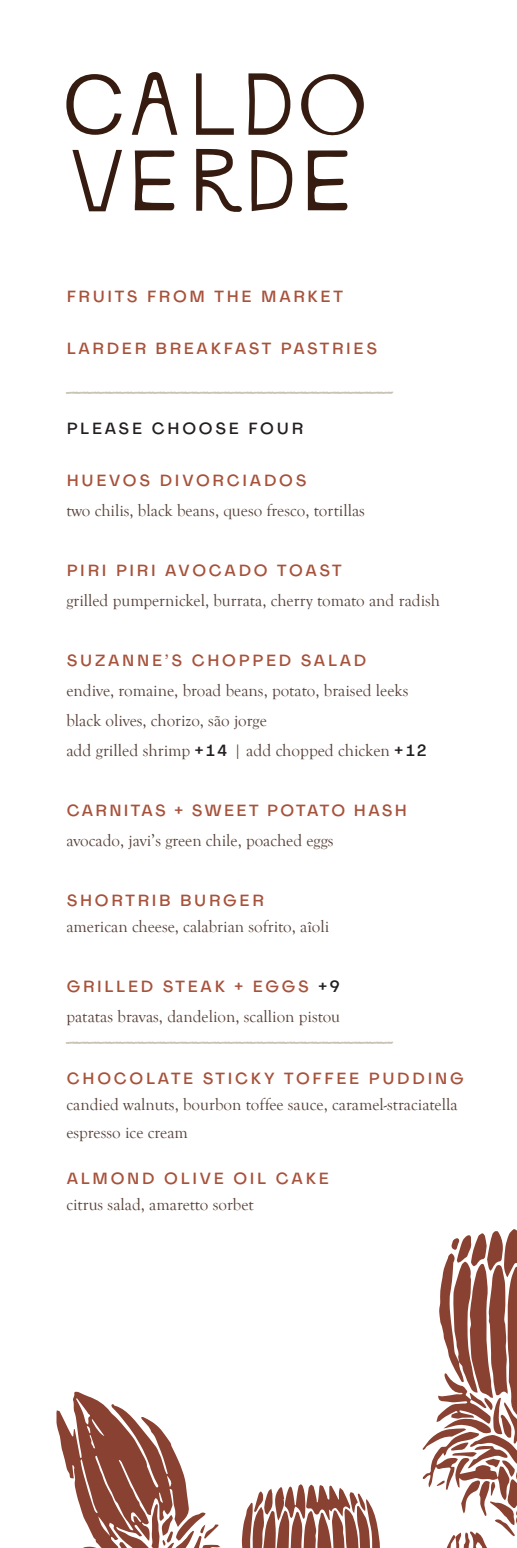
<style>
.page{position:relative;width:517px;height:1548px;background:#fff}
.page>*{position:absolute;margin:0;border:0;box-sizing:border-box;transform-origin:0 0}
.t1{font:17.2px "Goudy Old Style T";color:#553f36}
.t2{font:17px/30px "Goudy Old Style T";color:#553f36}
.t3{font:16px "Agrandir Variable";letter-spacing:.13em;color:#a7523b}
.t4{font:16px "Chalkduster";color:#c8c0b1}
.t5{font:16px "Agrandir Variable";letter-spacing:.105em;color:#a7523b}
.t6{font:16px "Agrandir Variable";letter-spacing:.13em;color:#231f20}
.s1{font-family:"Agrandir Variable";font-size:16px;color:#231f20}
.s2{color:#231f20}
</style>
<div class="page">
<svg style="left:66px;top:72px;width:298px;height:140px"></svg>
<svg style="left:56px;top:1229px;width:461px;height:319px"></svg>
<p class="t3" style="left:66px;top:285px;width:278px">FRUITS FROM THE MARKET</p>
<p class="t3" style="left:66px;top:338px;width:313px">LARDER BREAKFAST PASTRIES</p>
<p class="t4" style="left:66px;top:383px;width:328px">——————————————————————————————</p>
<p class="t6" style="left:66px;top:418px;width:238px">PLEASE CHOOSE FOUR</p>
<p class="t3" style="left:66px;top:470px;width:242px">HUEVOS DIVORCIADOS</p>
<p class="t2" style="left:66px;top:496px;width:300px">two chilis, black beans, queso fresco, tortillas</p>
<p class="t3" style="left:66px;top:560px;width:277px">PIRI PIRI AVOCADO TOAST</p>
<p class="t2" style="left:66px;top:586px;width:375px">grilled pumpernickel, burrata, cherry tomato and radish</p>
<p class="t3" style="left:66px;top:650px;width:302px">SUZANNE’S CHOPPED SALAD</p>
<p class="t2" style="left:66px;top:676px;width:344px">endive, romaine, broad beans, potato, braised leeks black olives, chorizo, são jorge</p>
<p class="t1" style="left:66px;top:741px;width:362px">add grilled shrimp <span class="s1">+14</span> | add chopped chicken <span class="s1">+12</span></p>
<p class="t5" style="left:66px;top:800px;width:342px">CARNITAS + SWEET POTATO HASH</p>
<p class="t2" style="left:66px;top:826px;width:269px">avocado, javi’s green chile, poached eggs</p>
<p class="t3" style="left:66px;top:890px;width:199px">SHORTRIB BURGER</p>
<p class="t2" style="left:66px;top:912px;width:264px">american cheese, calabrian sofrito, aîoli</p>
<p class="t3" style="left:66px;top:976px;width:275px">GRILLED STEAK + EGGS <span class="s2">+9</span></p>
<p class="t2" style="left:66px;top:1002px;width:275px">patatas bravas, dandelion, scallion pistou</p>
<p class="t4" style="left:66px;top:1033px;width:328px">——————————————————————————————</p>
<p class="t3" style="left:66px;top:1068px;width:399px">CHOCOLATE STICKY TOFFEE PUDDING</p>
<p class="t2" style="left:66px;top:1091px;width:393px;line-height:28px">candied walnuts, bourbon toffee sauce, caramel-straciatella espresso ice cream</p>
<p class="t3" style="left:66px;top:1168px;width:264px">ALMOND OLIVE OIL CAKE</p>
<p class="t2" style="left:66px;top:1190px;width:189px">citrus salad, amaretto sorbet</p>
</div>
